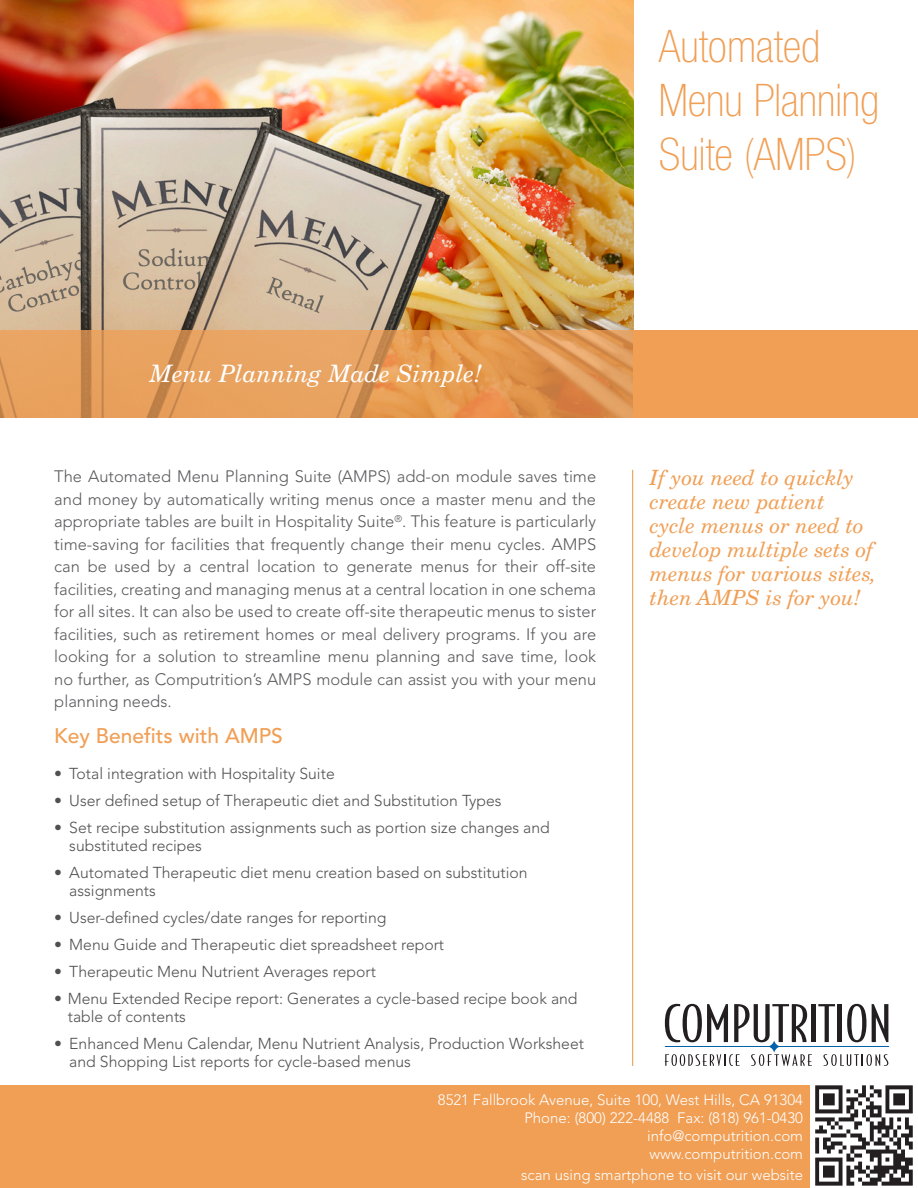
<style>
.page{position:relative;width:918px;height:1188px;background:#fff}
.page>*{position:absolute;margin:0;border:0;box-sizing:border-box;transform-origin:0 0}
.Title_of_Spec{font:100 condensed 45px "Helvetica Neue LT Std";color:#f09f55}
.Subtitle_-_Tagline{font:italic 24px "New Century Schlbk LT Std";color:#fff}
.Quote_Content{font:italic 21px/24px "New Century Schlbk LT Std";color:#f09f55}
.Paragraph_Header{font:500 21px "Avenir LT Std";color:#f09f55}
.t1{font:300 16.5px/22.5px "Avenir LT Std";color:#5a5a5d;text-align:justify}
.t2{font:300 15.75px/18px "Avenir LT Std";color:#505050}
.t3{font:300 15px/18px "Avenir LT Std";color:#fff;text-align:right}
</style>
<div class="page">
<img style="left:0;top:0;width:634px;height:330px">
<div style="left:0;top:1085px;width:812px;height:103px;background:#f09f55"></div>
<hr style="left:632px;top:470px;width:1px;height:596px;background:#f09f55">
<svg style="left:0;top:330px;width:634px;height:88px;background:#e39b59"></svg>
<div style="left:634px;top:330px;width:284px;height:88px;background:#f09f55"></div>
<div style="left:811px;top:1004px;width:5px;height:38px;background:#231f20"></div>
<svg style="left:818px;top:1004px;width:17px;height:38px"></svg>
<hr style="left:838px;top:1004px;width:4px;height:38px;background:#231f20">
<svg style="left:847px;top:1004px;width:19px;height:38px"></svg>
<svg style="left:872px;top:1004px;width:16px;height:38px"></svg>
<hr style="left:665px;top:1046px;width:224px;height:1px;background:#0161aa">
<svg style="left:823px;top:1054px;width:65px;height:12px"></svg>
<svg style="left:665px;top:1004px;width:147px;height:62px"></svg>
<img style="left:811px;top:1085px;width:102px;height:103px">
<p class="Title_of_Spec" style="left:659px;top:21px;width:163px">Automated</p>
<p class="Title_of_Spec" style="left:659px;top:75px;width:222px">Menu Planning</p>
<p class="Title_of_Spec" style="left:659px;top:129px;width:200px">Suite (AMPS)</p>
<p class="Subtitle_-_Tagline" style="left:150px;top:359px;width:334px">Menu Planning Made Simple!</p>
<p class="t1" style="left:54px;top:465px;width:543px">The Automated Menu Planning Suite (AMPS) add-on module saves time and money by automatically writing menus once a master menu and the appropriate tables are built in Hospitality Suite<sup>®</sup>. This feature is particularly time-saving for facilities that frequently change their menu cycles. AMPS can be used by a central location to generate menus for their off-site facilities, creating and managing menus at a central location in one schema for all sites. It can also be used to create off-site therapeutic menus to sister facilities, such as retirement homes or meal delivery programs. If you are looking for a solution to streamline menu planning and save time, look no further, as Computrition’s AMPS module can assist you with your menu planning needs.</p>
<p class="Paragraph_Header" style="left:54px;top:724px;width:230px">Key Benefits with AMPS</p>
<p class="t2" style="left:54px;top:765px;width:282px">• Total integration with Hospitality Suite</p>
<p class="t2" style="left:54px;top:792px;width:449px">• User defined setup of Therapeutic diet and Substitution Types</p>
<p class="t2" style="left:69px;top:819px;width:482px;text-indent:-15px">• Set recipe substitution assignments such as portion size changes and substituted recipes</p>
<p class="t2" style="left:69px;top:864px;width:460px;text-indent:-15px">• Automated Therapeutic diet menu creation based on substitution assignments</p>
<p class="t2" style="left:54px;top:909px;width:334px">• User-defined cycles/date ranges for reporting</p>
<p class="t2" style="left:54px;top:936px;width:391px">• Menu Guide and Therapeutic diet spreadsheet report</p>
<p class="t2" style="left:54px;top:963px;width:323px">• Therapeutic Menu Nutrient Averages report</p>
<p class="t2" style="left:68px;top:990px;width:511px;text-indent:-13px">• Menu Extended Recipe report: Generates a cycle-based recipe book and table of contents</p>
<p class="t2" style="left:69px;top:1035px;width:516px;text-indent:-15px">• Enhanced Menu Calendar, Menu Nutrient Analysis, Production Worksheet and Shopping List reports for cycle-based menus</p>
<p class="Quote_Content" style="left:650px;top:466px;width:228px">If you need to quickly create new patient<br>cycle menus or need to develop multiple sets of menus for various sites, then AMPS is for you!</p>
<p class="t3" style="left:438px;top:1091px;width:367px">8521 Fallbrook Avenue, Suite 100, West Hills, CA 91304<br>Phone: (800) 222-4488 Fax: (818) 961-0430 info@computrition.com<br>www.computrition.com</p>
<p class="t3" style="left:521px;top:1166px;width:284px">scan using smartphone to visit our website</p>
</div>
